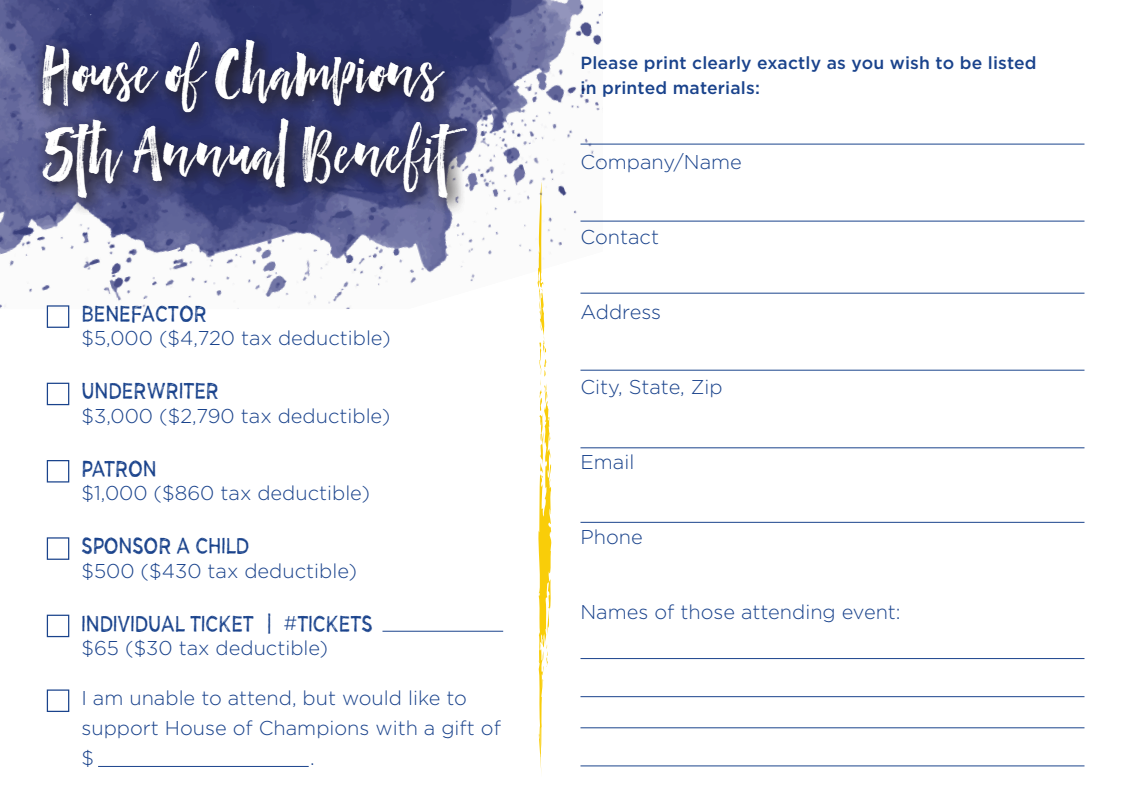
<style>
.page{position:relative;width:1125px;height:810px;background:#fff}
.page>*{position:absolute;margin:0;border:0;box-sizing:border-box;transform-origin:0 0}
.t1{font:48.75px/79.2px "Boomshell Two";color:#fff}
.t2{font:32.5px "Boomshell Sans";color:#1a438c}
.t3{font:300 20px/30px "Gotham";color:#1a438c}
.t4{font:500 17.5px/25px "Gotham";letter-spacing:.01em;color:#1a438c}
.s1{font-family:"Gotham";font-weight:300;font-size:20px}
</style>
<div class="page">
<svg style="left:538px;top:309px;width:14px;height:465px"></svg>
<img style="left:0;top:0;width:603px;height:309px">
<div style="left:33px;top:31px;width:452px;height:186px;background:#231f20;opacity:.75"></div>
<div style="left:47px;top:305px;width:22px;height:23px;border:1px solid #1a438c"></div>
<div style="left:47px;top:383px;width:22px;height:22px;border:1px solid #1a438c"></div>
<div style="left:47px;top:460px;width:22px;height:23px;border:1px solid #1a438c"></div>
<div style="left:47px;top:537px;width:22px;height:23px;border:1px solid #1a438c"></div>
<div style="left:47px;top:615px;width:22px;height:22px;border:1px solid #1a438c"></div>
<div style="left:47px;top:689px;width:22px;height:23px;border:1px solid #1a438c"></div>
<hr style="left:580px;top:144px;width:505px;height:1px;background:#1a438c">
<hr style="left:580px;top:221px;width:505px;height:1px;background:#1a438c">
<hr style="left:580px;top:293px;width:505px;height:1px;background:#1a438c">
<hr style="left:580px;top:370px;width:505px;height:1px;background:#1a438c">
<hr style="left:580px;top:447px;width:505px;height:1px;background:#1a438c">
<hr style="left:580px;top:522px;width:505px;height:1px;background:#1a438c">
<hr style="left:580px;top:658px;width:505px;height:1px;background:#1a438c">
<hr style="left:580px;top:696px;width:505px;height:1px;background:#1a438c">
<hr style="left:580px;top:727px;width:505px;height:1px;background:#1a438c">
<hr style="left:580px;top:765px;width:505px;height:1px;background:#1a438c">
<hr style="left:98px;top:766px;width:211px;height:1px;background:#1a438c">
<hr style="left:382px;top:631px;width:121px;height:1px;background:#1a438c">
<h1 class="t1" style="left:43px;top:34px;width:410px">House of Champions<br>5th Annual Benefit</h1>
<h2 class="t2" style="left:81px;top:287px;width:127px">Benefactor</h2>
<p class="t3" style="left:81px;top:323px;width:311px">$5,000 ($4,720 tax deductible)</p>
<h2 class="t2" style="left:81px;top:365px;width:139px">Underwriter</h2>
<p class="t3" style="left:81px;top:400px;width:310px">$3,000 ($2,790 tax deductible)</p>
<h2 class="t2" style="left:81px;top:442px;width:77px">Patron</h2>
<p class="t3" style="left:81px;top:478px;width:290px">$1,000 ($860 tax deductible)</p>
<h2 class="t2" style="left:81px;top:520px;width:169px">Sponsor a Child</h2>
<p class="t3" style="left:81px;top:555px;width:277px">$500 ($430 tax deductible)</p>
<h2 class="t2" style="left:81px;top:597px;width:293px">Individual Ticket | <span class="s1">#</span>Tickets</h2>
<p class="t3" style="left:81px;top:633px;width:248px">$65 ($30 tax deductible)</p>
<p class="t3" style="left:81px;top:683px;width:421px">I am unable to attend, but would like to support House of Champions with a gift of $</p>
<p class="t3" style="left:310px;top:743px;width:6px">.</p>
<p class="t4" style="left:580px;top:50px;width:458px">Please print clearly exactly as you wish to be listed in printed materials:</p>
<p class="t3" style="left:580px;top:147px;width:163px">Company/Name</p>
<p class="t3" style="left:580px;top:222px;width:80px">Contact</p>
<p class="t3" style="left:580px;top:297px;width:82px">Address</p>
<p class="t3" style="left:580px;top:372px;width:144px">City, State, Zip</p>
<p class="t3" style="left:580px;top:447px;width:55px">Email</p>
<p class="t3" style="left:580px;top:522px;width:64px">Phone</p>
<p class="t3" style="left:580px;top:597px;width:322px">Names of those attending event:</p>
</div>
